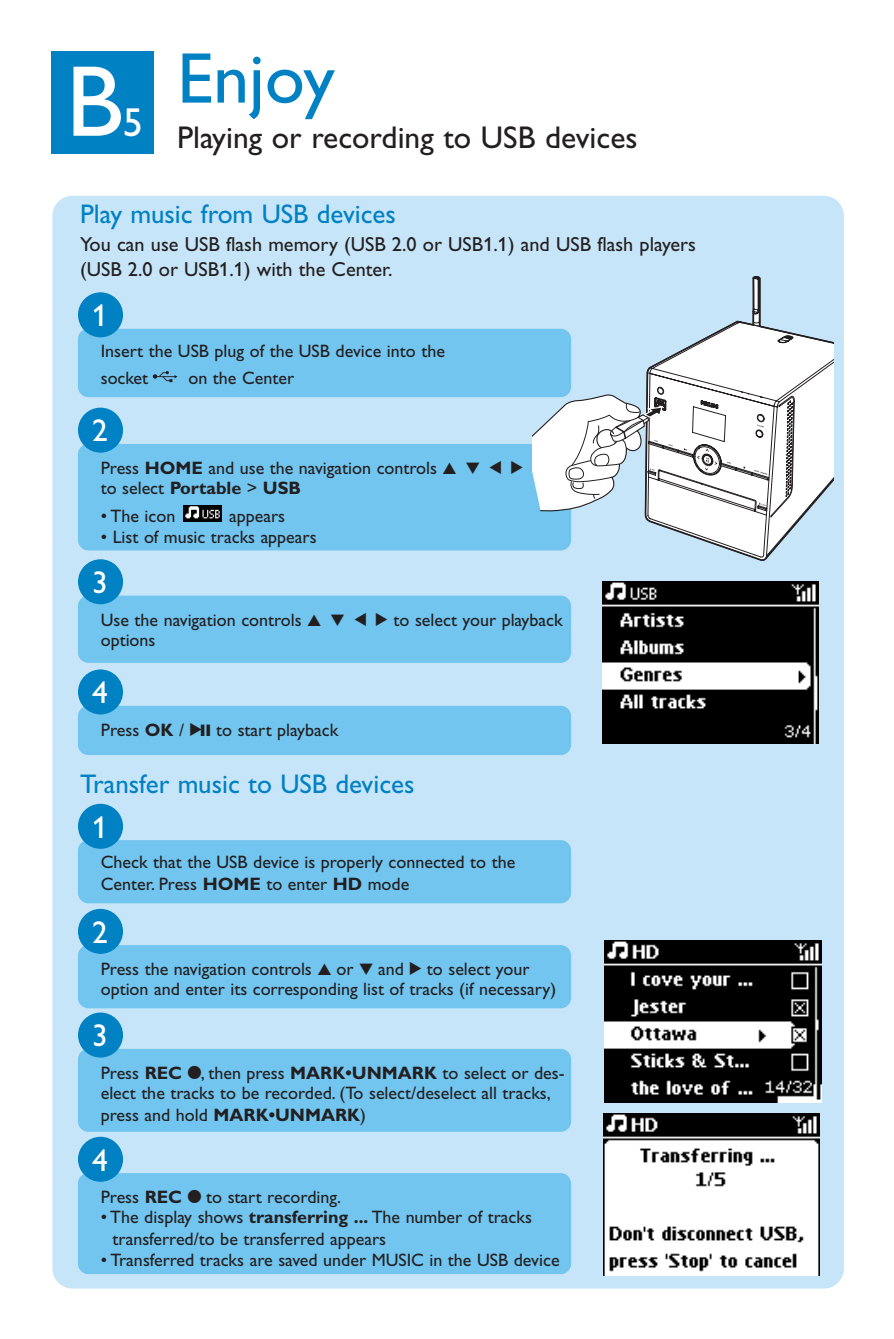
<style>
.page{position:relative;width:894px;height:1339px;background:#fff}
.page>*{position:absolute;margin:0;border:0;box-sizing:border-box;transform-origin:0 0}
.t1{font:101.25px "Gill Alt One";color:#fff}
.t2{font:72px "Gill Alt One";color:#0081c4}
.t3{font:40.5px "Gill Alt One";color:#fff}
.t4{font:31.5px "Gill Alt One";color:#231f20}
.t5{font:31.5px "Gill Alt One";color:#fff}
.t6{font:27px "Gill Alt One";color:#0081c4}
.t7{font:20.25px/24.3px "Gill Alt One";color:#231f20}
.t8{font:18px/20px "Gill Alt One";color:#231f20}
.s1{font-weight:700}
.s2{font-family:"Audio Four 4"}
</style>
<div class="page">
<div style="left:51px;top:51px;width:102px;height:102px;background:#0081c4"></div>
<div style="left:52px;top:196px;width:791px;height:1092px;background:#c7e5f8;border-radius:20px"></div>
<div style="left:78px;top:329px;width:493px;height:68px;background:#71c5ef;border-radius:11px"></div>
<div style="left:78px;top:292px;width:45px;height:45px;background:#0081c4;border-radius:50%"></div>
<svg style="left:153px;top:371px;width:24px;height:11px"></svg>
<div style="left:78px;top:444px;width:493px;height:106px;background:#71c5ef;border-radius:11px"></div>
<div style="left:78px;top:408px;width:45px;height:45px;background:#0081c4;border-radius:50%"></div>
<img style="left:183px;top:505px;width:38px;height:16px">
<div style="left:78px;top:596px;width:493px;height:67px;background:#71c5ef;border-radius:11px"></div>
<div style="left:78px;top:559px;width:45px;height:45px;background:#0081c4;border-radius:50%"></div>
<div style="left:78px;top:706px;width:493px;height:49px;background:#71c5ef;border-radius:11px"></div>
<div style="left:78px;top:669px;width:45px;height:45px;background:#0081c4;border-radius:50%"></div>
<div style="left:78px;top:840px;width:493px;height:63px;background:#71c5ef;border-radius:11px"></div>
<div style="left:78px;top:804px;width:45px;height:45px;background:#0081c4;border-radius:50%"></div>
<div style="left:78px;top:945px;width:493px;height:63px;background:#71c5ef;border-radius:11px"></div>
<div style="left:78px;top:909px;width:45px;height:45px;background:#0081c4;border-radius:50%"></div>
<div style="left:78px;top:1049px;width:493px;height:83px;background:#71c5ef;border-radius:11px"></div>
<div style="left:78px;top:1012px;width:45px;height:45px;background:#0081c4;border-radius:50%"></div>
<div style="left:78px;top:1173px;width:493px;height:101px;background:#71c5ef;border-radius:11px"></div>
<div style="left:78px;top:1137px;width:45px;height:45px;background:#0081c4;border-radius:50%"></div>
<img style="left:602px;top:582px;width:216px;height:162px">
<svg style="left:532px;top:276px;width:301px;height:285px"></svg>
<img style="left:604px;top:940px;width:216px;height:162px">
<img style="left:603px;top:1113px;width:216px;height:162px">
<h1 class="t1" style="left:66px;top:64px;width:59px">B</h1>
<h3 class="t3" style="left:123px;top:107px;width:22px">5</h3>
<h2 class="t2" style="left:177px;top:51px;width:159px">Enjoy</h2>
<h3 class="t4" style="left:177px;top:126px;width:462px">Playing or recording to USB devices</h3>
<h3 class="t6" style="left:80px;top:204px;width:317px">Play music from USB devices</h3>
<p class="t7" style="left:80px;top:234px;width:617px">You can use USB flash memory (USB 2.0 or USB1.1) and USB flash players (USB 2.0 or USB1.1) with the Center.</p>
<h3 class="t5" style="left:92px;top:304px;width:17px">1</h3>
<p class="t8" style="left:101px;top:339px;width:345px;line-height:27.2px">Insert the USB plug of the USB device into the socket</p>
<p class="t8" style="left:188px;top:370px;width:107px">on the Center</p>
<h3 class="t5" style="left:92px;top:419px;width:17px">2</h3>
<p class="t8" style="left:101px;top:460px;width:424px">Press <span class="s1">HOME</span> and use the navigation controls <span class="s2">3 4 1 2 </span>to select <span class="s1">Portable</span> &gt; <span class="s1">USB</span></p>
<p class="t8" style="left:101px;top:507px;width:76px">• The icon</p>
<p class="t8" style="left:229px;top:507px;width:57px">appears</p>
<p class="t8" style="left:101px;top:529px;width:217px">• List of music tracks appears</p>
<h3 class="t5" style="left:92px;top:571px;width:17px">3</h3>
<p class="t8" style="left:101px;top:611px;width:463px">Use the navigation controls <span class="s2">3 4 1 2</span> to select your playback options</p>
<h3 class="t5" style="left:92px;top:681px;width:17px">4</h3>
<p class="t8" style="left:101px;top:721px;width:239px">Press <span class="s1">OK</span> / <span class="s2">2;</span> to start playback</p>
<h3 class="t6" style="left:80px;top:774px;width:336px">Transfer music to USB devices</h3>
<h3 class="t5" style="left:92px;top:815px;width:17px">1</h3>
<p class="t8" style="left:101px;top:853px;width:416px;line-height:21.6px">Check that the USB device is properly connected to the<br>Center. Press <span class="s1">HOME</span> to enter <span class="s1">HD</span> mode</p>
<h3 class="t5" style="left:92px;top:920px;width:17px">2</h3>
<p class="t8" style="left:101px;top:961px;width:457px">Press the navigation controls <span class="s2">3</span> or <span class="s2">4</span> and <span class="s2">2</span> to select your option and enter its corresponding list of tracks (if necessary)</p>
<h3 class="t5" style="left:92px;top:1024px;width:17px">3</h3>
<p class="t8" style="left:101px;top:1064px;width:465px;line-height:20.7px">Press <span class="s1">REC</span> <span class="s2">0</span>, then press <span class="s1">MARK•UNMARK</span> to select or des&shy;elect the tracks to be recorded. (To select/deselect all tracks, press and hold <span class="s1">MARK•UNMARK</span>)</p>
<h3 class="t5" style="left:92px;top:1148px;width:17px">4</h3>
<p class="t8" style="left:101px;top:1189px;width:242px">Press <span class="s1">REC</span> <span class="s2">0</span> to start recording.</p>
<p class="t8" style="left:112px;top:1208px;width:421px;line-height:21.6px;text-indent:-12px">• The display shows <span class="s1">transferring ...</span> The number of tracks transferred/to be transferred appears</p>
<p class="t8" style="left:101px;top:1252px;width:460px">• Transferred tracks are saved under MUSIC in the USB device</p>
</div>
